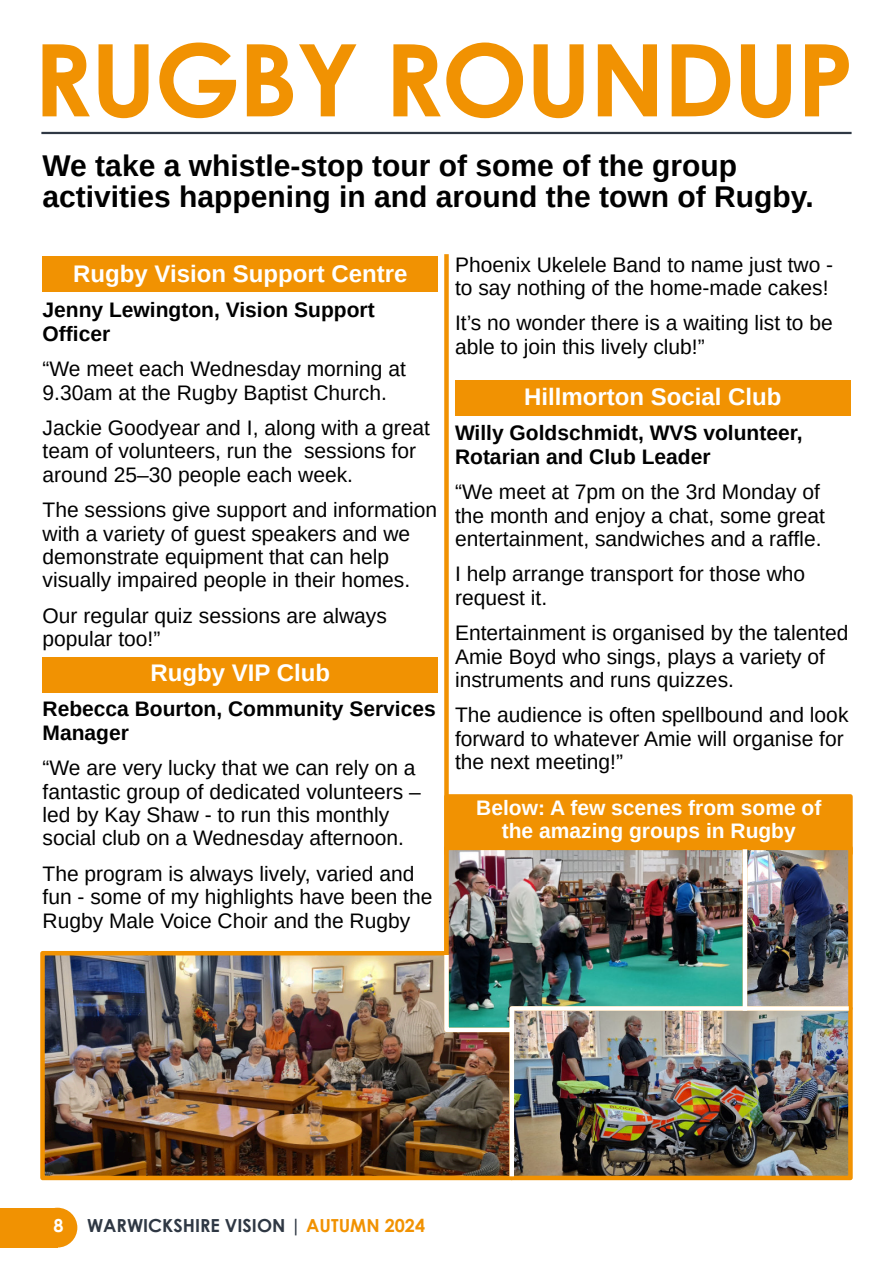
<style>
.page{position:relative;width:893px;height:1263px;background:#fff}
.page>*{position:absolute;margin:0;border:0;box-sizing:border-box;transform-origin:0 0}
.t1{font:700 100.2px "Century Gothic";letter-spacing:-.02em;color:#f19202}
.t2{font:700 30px/31px "Arimo";color:#000}
.t3{font:700 24px "Arimo";color:#fff}
.t4{font:21px/23.4px "Arimo";color:#000}
.t5{font:700 21px/23.4px "Arimo";color:#000}
.t6{font:700 21px/23.4px "Arimo";color:#fff;text-align:center}
.t7{font:700 18px "Century Gothic";color:#2f3844}
.t8{font:700 18px "Century Gothic";color:#fff}
.s1{color:#f19202}
</style>
<div class="page">
<div style="left:38px;top:1208px;width:39px;height:39px;background:#f19202;border-radius:50%"></div>
<div style="left:0;top:1208px;width:57px;height:39px;background:#f19202"></div>
<hr style="left:43px;top:132px;width:807px;height:2px;background:#2f3844">
<div style="left:444px;top:256px;width:5px;height:697px;background:#f19202"></div>
<div style="left:43px;top:657px;width:395px;height:35px;background:#f19202"></div>
<div style="left:455px;top:380px;width:395px;height:36px;background:#f19202"></div>
<div style="left:444px;top:794px;width:409px;height:62px;background:#f19202;border:4px solid #f19202"></div>
<div style="left:43px;top:256px;width:395px;height:36px;background:#f19202"></div>
<img style="left:747px;top:851px;width:101px;height:102px">
<div style="left:728px;top:846px;width:125px;height:165px;border:4px solid #f19202"></div>
<img style="left:45px;top:956px;width:464px;height:219px">
<div style="left:40px;top:951px;width:474px;height:229px;border:4px solid #f19202"></div>
<img style="left:449px;top:851px;width:293px;height:102px">
<div style="left:444px;top:846px;width:303px;height:186px;border:4px solid #f19202"></div>
<img style="left:514px;top:1034px;width:334px;height:141px">
<div style="left:509px;top:1006px;width:344px;height:174px;border:4px solid #f19202"></div>
<img style="left:442px;top:953px;width:409px;height:81px">
<hr style="left:743px;top:851px;width:4px;height:157px;background:#fff">
<div style="left:509px;top:1030px;width:5px;height:144px;background:#fff"></div>
<h1 class="t1" style="left:33px;top:41px;width:822px">RUGBY ROUNDUP</h1>
<h2 class="t2" style="left:43px;top:153px;width:773px">We take a whistle-stop tour of some of the group activities happening in and around the town of Rugby.</h2>
<p class="t3" style="left:73px;top:264px;width:336px">Rugby Vision Support Centre</p>
<p class="t5" style="left:43px;top:300px;width:334px">Jenny Lewington, Vision Support<br>Officer</p>
<p class="t4" style="left:43px;top:359px;width:365px">“We meet each Wednesday morning at<br>9.30am at the Rugby Baptist Church.</p>
<p class="t4" style="left:43px;top:418px;width:389px">Jackie Goodyear and I, along with a great team of volunteers, run the sessions for around 25–30 people each week.</p>
<p class="t4" style="left:43px;top:500px;width:396px">The sessions give support and information with a variety of guest speakers and we demonstrate equipment that can help visually impaired people in their homes.</p>
<p class="t4" style="left:43px;top:606px;width:346px">Our regular quiz sessions are always popular too!”</p>
<p class="t3" style="left:150px;top:663px;width:181px">Rugby VIP Club</p>
<p class="t5" style="left:43px;top:699px;width:395px">Rebecca Bourton, Community Services<br>Manager</p>
<p class="t4" style="left:43px;top:758px;width:380px">“We are very lucky that we can rely on a fantastic group of dedicated volunteers – led by Kay Shaw - to run this monthly social club on a Wednesday afternoon.</p>
<p class="t4" style="left:43px;top:864px;width:391px">The program is always lively, varied and fun - some of my highlights have been the<br>Rugby Male Voice Choir and the Rugby</p>
<p class="t4" style="left:455px;top:254px;width:380px">Phoenix Ukelele Band to name just two - to say nothing of the home-made cakes!</p>
<p class="t4" style="left:455px;top:313px;width:379px">It’s no wonder there is a waiting list to be able to join this lively club!”</p>
<p class="t3" style="left:524px;top:387px;width:259px">Hillmorton Social Club</p>
<p class="t5" style="left:455px;top:423px;width:349px">Willy Goldschmidt, WVS volunteer,<br>Rotarian and Club Leader</p>
<p class="t4" style="left:455px;top:482px;width:372px">“We meet at 7pm on the 3rd Monday of the month and enjoy a chat, some great entertainment, sandwiches and a raffle.</p>
<p class="t4" style="left:455px;top:564px;width:352px">I help arrange transport for those who request it.</p>
<p class="t4" style="left:455px;top:623px;width:395px">Entertainment is organised by the talented<br>Amie Boyd who sings, plays a variety of instruments and runs quizzes.</p>
<p class="t4" style="left:455px;top:705px;width:395px">The audience is often spellbound and look forward to whatever Amie will organise for the next meeting!”</p>
<p class="t6" style="left:476px;top:798px;width:347px">Below: A few scenes from some of the amazing groups in Rugby</p>
<p class="t8" style="left:54px;top:1218px;width:12px">8</p>
<p class="t7" style="left:87px;top:1218px;width:339px">WARWICKSHIRE VISION | <span class="s1">AUTUMN 2024</span></p>
</div>
